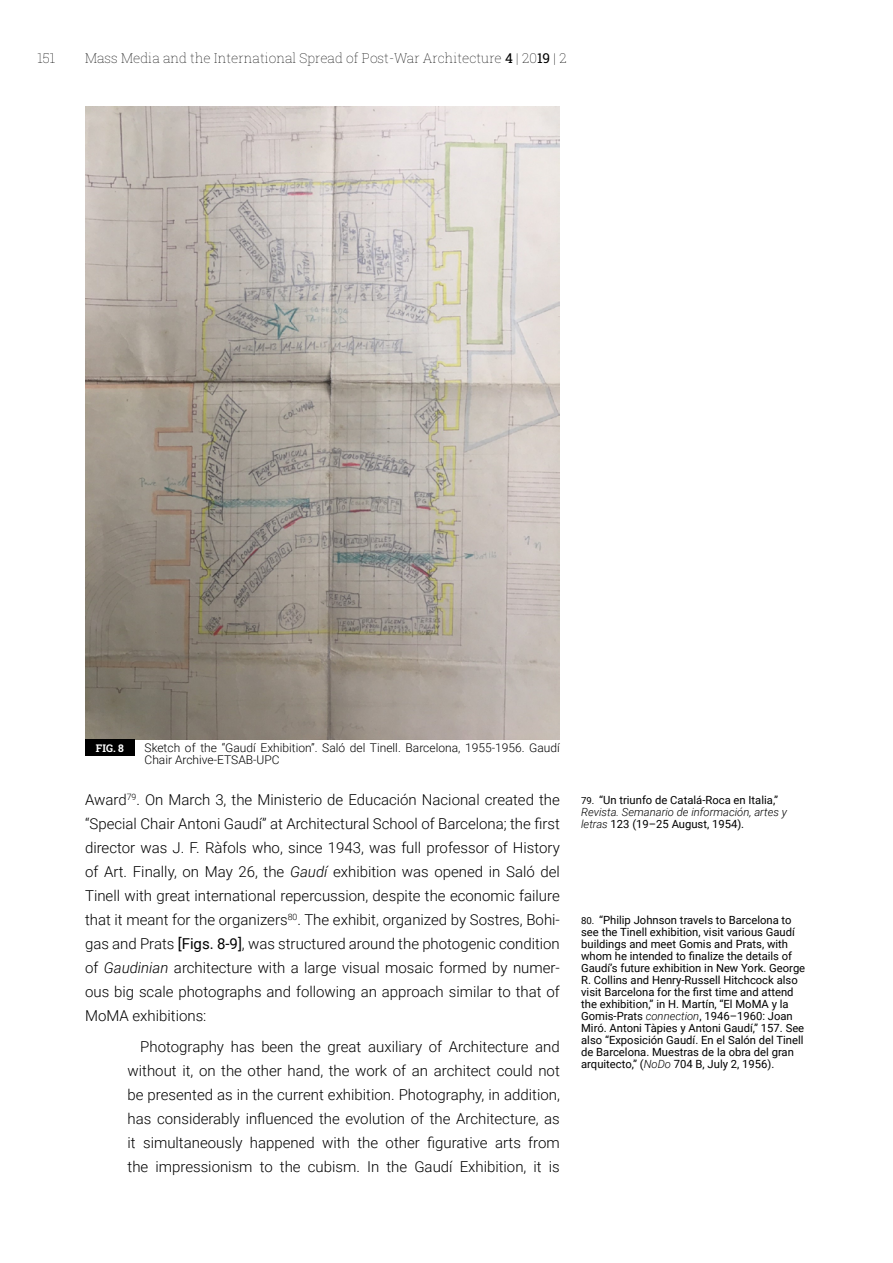
<style>
.page{position:relative;width:893px;height:1263px;background:#fff}
.page>*{position:absolute;margin:0;border:0;box-sizing:border-box;transform-origin:0 0}
.t1{font:300 15px/24px "Roboto";color:#000;text-align:justify}
.t2{font:100 13.5px "Roboto Slab";color:#000}
.t3{font:300 12px/12.8px "Roboto";color:#000}
.t4{font:11.25px/12px "Roboto";color:#000}
.t5{font:700 10.5px "Roboto Slab";color:#fff}
.s1{font-weight:400}
.s2{font-style:italic}
.s3{font-size:9.6px}
.s4{font-weight:300;font-style:italic}
</style>
<div class="page">
<img style="left:85px;top:106px;width:475px;height:633px">
<div style="left:85px;top:739px;width:50px;height:17px;background:#000"></div>
<p class="t2" style="left:37px;top:49px;width:19px">151</p>
<p class="t2" style="left:85px;top:49px;width:483px">Mass Media and the International Spread of Post-War Architecture <span class="s1">4</span> | 20<span class="s1">19</span> | 2</p>
<p class="t5" style="left:96px;top:740px;width:30px">FIG. 8</p>
<p class="t3" style="left:145px;top:740px;width:417px">Sketch of the “Gaudí Exhibition”. Saló del Tinell. Barcelona, 1955-1956. Gaudí<br>Chair Archive-ETSAB-UPC</p>
<p class="t1" style="left:85px;top:787px;width:476px">Award<sup>79</sup>. On March 3, the Ministerio de Educación Nacional created the “Special Chair Antoni Gaudí” at Architectural School of Barcelona; the first director was J. F. Ràfols who, since 1943, was full professor of History of Art. Finally, on May 26, the <span class="s2">Gaudí</span> exhibition was opened in Saló del Tinell with great international repercussion, despite the economic failure that it meant for the organizers<sup>80</sup>. The exhibit, organized by Sostres, Bohi&shy;gas and Prats <span class="s1">[Figs. 8-9]</span>, was structured around the photogenic condition of <span class="s2">Gaudinian</span> architecture with a large visual mosaic formed by numer&shy;ous big scale photographs and following an approach similar to that of MoMA exhibitions:</p>
<p class="t1" style="left:128px;top:1034px;width:434px;text-indent:13px">Photography has been the great auxiliary of Architecture and without it, on the other hand, the work of an architect could not be presented as in the current exhibition. Photography, in addition, has considerably influenced the evolution of the Architecture, as it simultaneously happened with the other figurative arts from the impressionism to the cubism. In the Gaudí Exhibition, it is</p>
<p class="t4" style="left:581px;top:793px;width:207px"><span class="s3">79.</span> “Un triunfo de Catalá-Roca en Italia,”<br><span class="s4">Revista. Semanario de información, artes y letras</span> 123 (19–25 August, 1954).</p>
<p class="t4" style="left:581px;top:914px;width:226px"><span class="s3">80.</span> “Philip Johnson travels to Barcelona to see the Tinell exhibition, visit various Gaudí buildings and meet Gomis and Prats, with whom he intended to finalize the details of Gaudí’s future exhibition in New York. George R. Collins and Henry-Russell Hitchcock also visit Barcelona for the first time and attend the exhibition,” in H. Martín, “El MoMA y la Gomis-Prats <span class="s4">connection</span>, 1946–1960: Joan Miró. Antoni Tàpies y Antoni Gaudí,” 157. See also “Exposición Gaudí. En el Salón del Tinell de Barcelona. Muestras de la obra del gran arquitecto,” (<span class="s4">NoDo</span> 704 B, July 2, 1956).</p>
</div>
